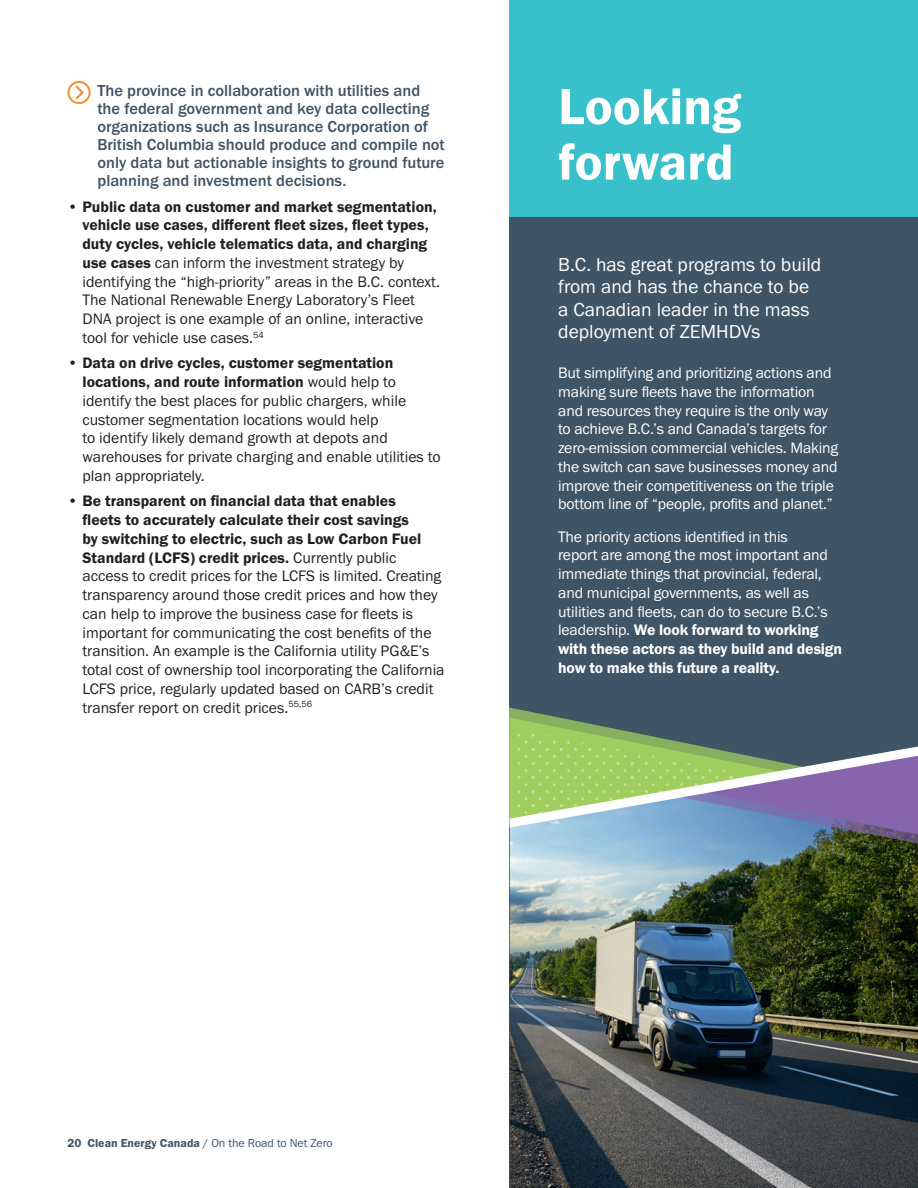
<style>
.page{position:relative;width:918px;height:1188px;background:#fff}
.page>*{position:absolute;margin:0;border:0;box-sizing:border-box;transform-origin:0 0}
.t1{font:52.5px/55.5px "Franklin Gothic URW Dem";color:#fff}
.Intro{font:19.5px/22.5px "Franklin Gothic URW Boo";color:#fff}
.H4_indent{font:500 16.5px/18px "Franklin Gothic URW";color:#3f5465}
.t2{font:15.75px/18.8px "Franklin Gothic URW Boo";color:#231f20}
.Body{font:15.75px/18.8px "Franklin Gothic URW Boo";letter-spacing:-.01em;color:#fff}
.t3{font:12px "Franklin Gothic URW Boo";letter-spacing:-.005em;color:#3f5465}
.s1{font-family:"Franklin Gothic URW Dem"}
</style>
<div class="page">
<svg style="left:67px;top:81px;width:24px;height:23px"></svg>
<div style="left:510px;top:0;width:408px;height:1188px;background:#3f5465"></div>
<div style="left:510px;top:0;width:408px;height:217px;background:#39c1cb"></div>
<img style="left:510px;top:847px;width:408px;height:341px">
<svg style="left:510px;top:707px;width:408px;height:140px"></svg>
<p class="H4_indent" style="left:98px;top:81px;width:349px">The province in collaboration with utilities and the federal government and key data collecting organizations such as Insurance Corporation of British Columbia should produce and compile not only data but actionable insights to ground future planning and investment decisions.</p>
<p class="t2" style="left:82px;top:197px;width:359px;text-indent:-15px">• <span class="s1">Public data on customer and market segmentation, vehicle use cases, different fleet sizes, fleet types, duty cycles, vehicle telematics data, and charging use cases</span> can inform the investment strategy by identifying the “high-priority” areas in the B.C. context.<br>The National Renewable Energy Laboratory’s Fleet DNA project is one example of an online, interactive tool for vehicle use cases.<sup>54</sup></p>
<p class="t2" style="left:82px;top:353px;width:360px;text-indent:-15px">• <span class="s1">Data on drive cycles, customer segmentation locations, and route information</span> would help to identify the best places for public chargers, while customer segmentation locations would help<br>to identify likely demand growth at depots and warehouses for private charging and enable utilities to plan appropriately.</p>
<p class="t2" style="left:82px;top:491px;width:364px;text-indent:-15px">• <span class="s1">Be transparent on financial data that enables<br>fleets to accurately calculate their cost savings<br>by switching to electric, such as Low Carbon Fuel Standard (LCFS) credit prices.</span> Currently public access to credit prices for the LCFS is limited. Creating transparency around those credit prices and how they can help to improve the business case for fleets is important for communicating the cost benefits of the transition. An example is the California utility PG&amp;E’s total cost of ownership tool incorporating the California LCFS price, regularly updated based on CARB’s credit transfer report on credit prices.<sup>55,56</sup></p>
<h1 class="t1" style="left:558px;top:78px;width:184px">Looking forward</h1>
<p class="Intro" style="left:558px;top:252px;width:265px">B.C. has great programs to build from and has the chance to be a Canadian leader in the mass deployment of ZEMHDVs</p>
<p class="Body" style="left:558px;top:363px;width:282px">But simplifying and prioritizing actions and making sure fleets have the information and resources they require is the only way to achieve B.C.’s and Canada’s targets for zero-emission commercial vehicles. Making the switch can save businesses money and improve their competitiveness on the triple bottom line of “people, profits and planet.”</p>
<p class="Body" style="left:558px;top:527px;width:286px">The priority actions identified in this<br>report are among the most important and immediate things that provincial, federal, and municipal governments, as well as utilities and fleets, can do to secure B.C.’s leadership. <span class="s1">We look forward to working with these actors as they build and design how to make this future a reality.</span></p>
<p class="t3" style="left:68px;top:1136px;width:267px"><span class="s1">20</span> <span class="s1">Clean Energy Canada</span> / On the Road to Net Zero</p>
</div>
